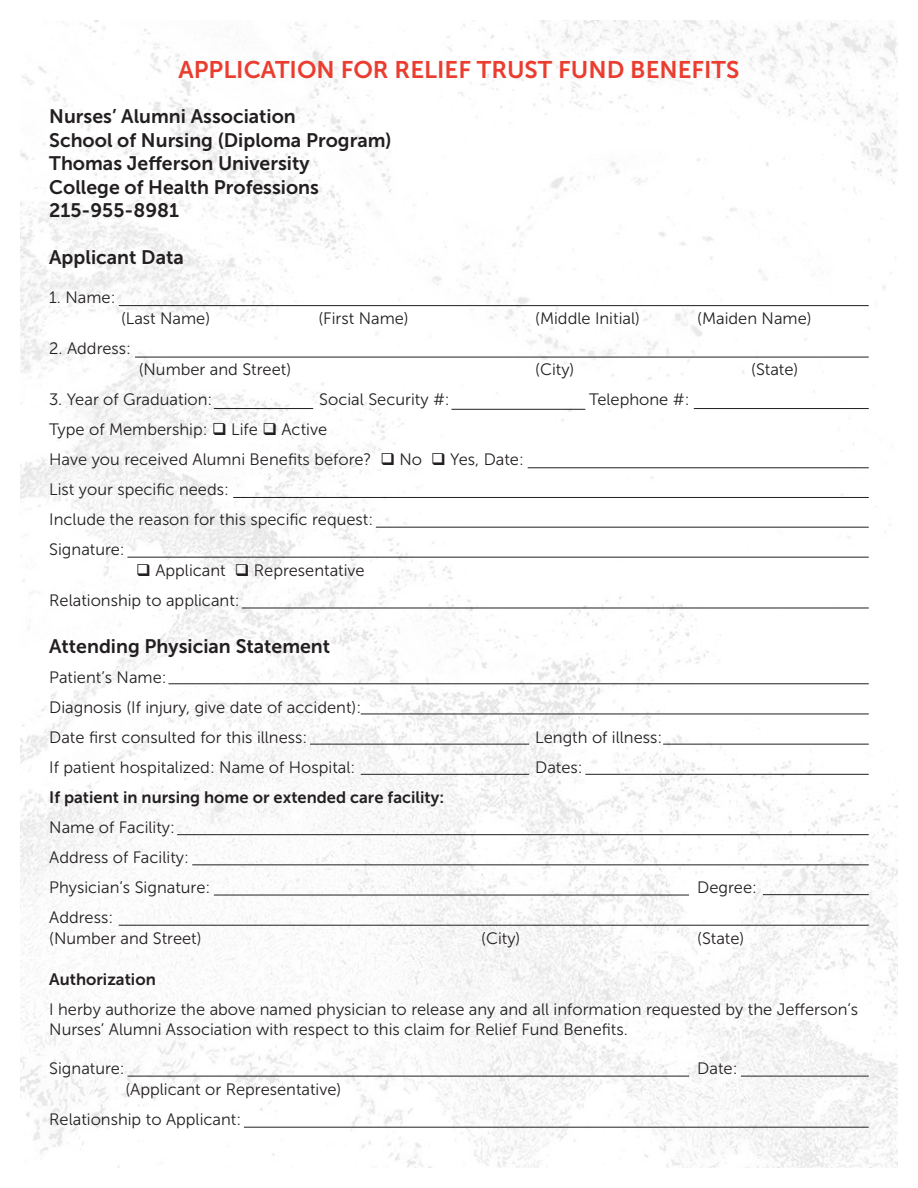
<style>
.page{position:relative;width:918px;height:1188px;background:#fff}
.page>*{position:absolute;margin:0;border:0;box-sizing:border-box;transform-origin:0 0}
.t1{font:24px "Museo Sans 700";color:#ea3d2f}
.t2{font:19.5px "Museo Sans 700";color:#231f20}
.t3{font:16.5px/30px "Museo Sans 300";color:#231f20}
.t4{font:16.5px "Museo Sans 700";color:#231f20}
</style>
<div class="page">
<img style="left:20px;top:20px;width:878px;height:1148px">
<hr style="left:119px;top:305px;width:750px;height:1px;background:#231f20">
<hr style="left:135px;top:357px;width:734px;height:1px;background:#231f20">
<hr style="left:233px;top:497px;width:636px;height:1px;background:#231f20">
<hr style="left:127px;top:557px;width:742px;height:1px;background:#231f20">
<hr style="left:242px;top:608px;width:627px;height:1px;background:#231f20">
<hr style="left:168px;top:683px;width:701px;height:1px;background:#231f20">
<hr style="left:361px;top:714px;width:508px;height:1px;background:#231f20">
<hr style="left:663px;top:744px;width:206px;height:1px;background:#231f20">
<hr style="left:763px;top:894px;width:106px;height:1px;background:#231f20">
<hr style="left:741px;top:1076px;width:128px;height:1px;background:#231f20">
<hr style="left:585px;top:774px;width:284px;height:1px;background:#231f20">
<hr style="left:177px;top:834px;width:692px;height:1px;background:#231f20">
<hr style="left:192px;top:864px;width:677px;height:1px;background:#231f20">
<hr style="left:119px;top:925px;width:750px;height:1px;background:#231f20">
<hr style="left:244px;top:1127px;width:625px;height:1px;background:#231f20">
<hr style="left:127px;top:1076px;width:562px;height:1px;background:#231f20">
<hr style="left:214px;top:895px;width:475px;height:1px;background:#231f20">
<hr style="left:310px;top:744px;width:219px;height:1px;background:#231f20">
<hr style="left:361px;top:774px;width:168px;height:1px;background:#231f20">
<hr style="left:376px;top:527px;width:493px;height:1px;background:#231f20">
<hr style="left:214px;top:408px;width:99px;height:1px;background:#231f20">
<hr style="left:451px;top:409px;width:134px;height:1px;background:#231f20">
<hr style="left:694px;top:408px;width:175px;height:1px;background:#231f20">
<hr style="left:528px;top:467px;width:341px;height:1px;background:#231f20">
<p class="t1" style="left:179px;top:57px;width:562px">APPLICATION FOR RELIEF TRUST FUND BENEFITS</p>
<p class="t2" style="left:49px;top:106px;width:248px">Nurses’ Alumni Association</p>
<p class="t2" style="left:49px;top:129px;width:344px">School of Nursing (Diploma Program)</p>
<p class="t2" style="left:49px;top:153px;width:262px">Thomas Jefferson University</p>
<p class="t2" style="left:49px;top:176px;width:271px">College of Health Professions</p>
<p class="t2" style="left:49px;top:199px;width:131px">215-955-8981</p>
<p class="t2" style="left:49px;top:246px;width:136px">Applicant Data</p>
<p class="t3" style="left:49px;top:283px;width:68px">1. Name:</p>
<p class="t3" style="left:121px;top:304px;width:91px">(Last Name)</p>
<p class="t3" style="left:319px;top:304px;width:92px">(First Name)</p>
<p class="t3" style="left:535px;top:304px;width:106px">(Middle Initial)</p>
<p class="t3" style="left:697px;top:304px;width:116px">(Maiden Name)</p>
<p class="t3" style="left:49px;top:334px;width:83px">2. Address:</p>
<p class="t3" style="left:139px;top:355px;width:154px">(Number and Street)</p>
<p class="t3" style="left:535px;top:355px;width:41px">(City)</p>
<p class="t3" style="left:751px;top:355px;width:49px">(State)</p>
<p class="t3" style="left:49px;top:385px;width:165px">3. Year of Graduation:</p>
<p class="t3" style="left:319px;top:385px;width:132px">Social Security #:</p>
<p class="t3" style="left:589px;top:385px;width:102px">Telephone #:</p>
<p class="t3" style="left:49px;top:415px;width:476px">Type of Membership: ❑ Life ❑ Active<br>Have you received Alumni Benefits before? ❑ No ❑ Yes, Date:</p>
<p class="t3" style="left:49px;top:475px;width:181px">List your specific needs:</p>
<p class="t3" style="left:49px;top:505px;width:325px">Include the reason for this specific request:</p>
<p class="t3" style="left:49px;top:535px;width:77px">Signature:</p>
<p class="t3" style="left:136px;top:556px;width:230px">❑ Applicant ❑ Representative</p>
<p class="t3" style="left:49px;top:586px;width:192px">Relationship to applicant:</p>
<p class="t2" style="left:49px;top:636px;width:283px">Attending Physician Statement</p>
<p class="t3" style="left:49px;top:663px;width:119px">Patient’s Name:</p>
<p class="t3" style="left:49px;top:693px;width:313px">Diagnosis (If injury, give date of accident):</p>
<p class="t3" style="left:49px;top:723px;width:260px">Date first consulted for this illness:</p>
<p class="t3" style="left:535px;top:723px;width:129px">Length of illness:</p>
<p class="t3" style="left:49px;top:753px;width:308px">If patient hospitalized: Name of Hospital:</p>
<p class="t3" style="left:535px;top:753px;width:49px">Dates:</p>
<p class="t4" style="left:49px;top:788px;width:396px">If patient in nursing home or extended care facility:</p>
<p class="t3" style="left:49px;top:813px;width:127px">Name of Facility:</p>
<p class="t3" style="left:49px;top:843px;width:141px">Address of Facility:</p>
<p class="t3" style="left:49px;top:873px;width:163px">Physician’s Signature:</p>
<p class="t3" style="left:697px;top:873px;width:61px">Degree:</p>
<p class="t3" style="left:49px;top:903px;width:65px">Address:</p>
<p class="t3" style="left:49px;top:924px;width:154px">(Number and Street)</p>
<p class="t3" style="left:481px;top:924px;width:41px">(City)</p>
<p class="t3" style="left:697px;top:924px;width:49px">(State)</p>
<p class="t4" style="left:49px;top:970px;width:108px">Authorization</p>
<p class="t3" style="left:49px;top:1000px;width:810px;line-height:19.8px">I herby authorize the above named physician to release any and all information requested by the Jefferson’s<br>Nurses’ Alumni Association with respect to this claim for Relief Fund Benefits.</p>
<p class="t3" style="left:49px;top:1054px;width:77px">Signature:</p>
<p class="t3" style="left:697px;top:1054px;width:42px">Date:</p>
<p class="t3" style="left:125px;top:1075px;width:217px">(Applicant or Representative)</p>
<p class="t3" style="left:49px;top:1105px;width:194px">Relationship to Applicant:</p>
</div>
